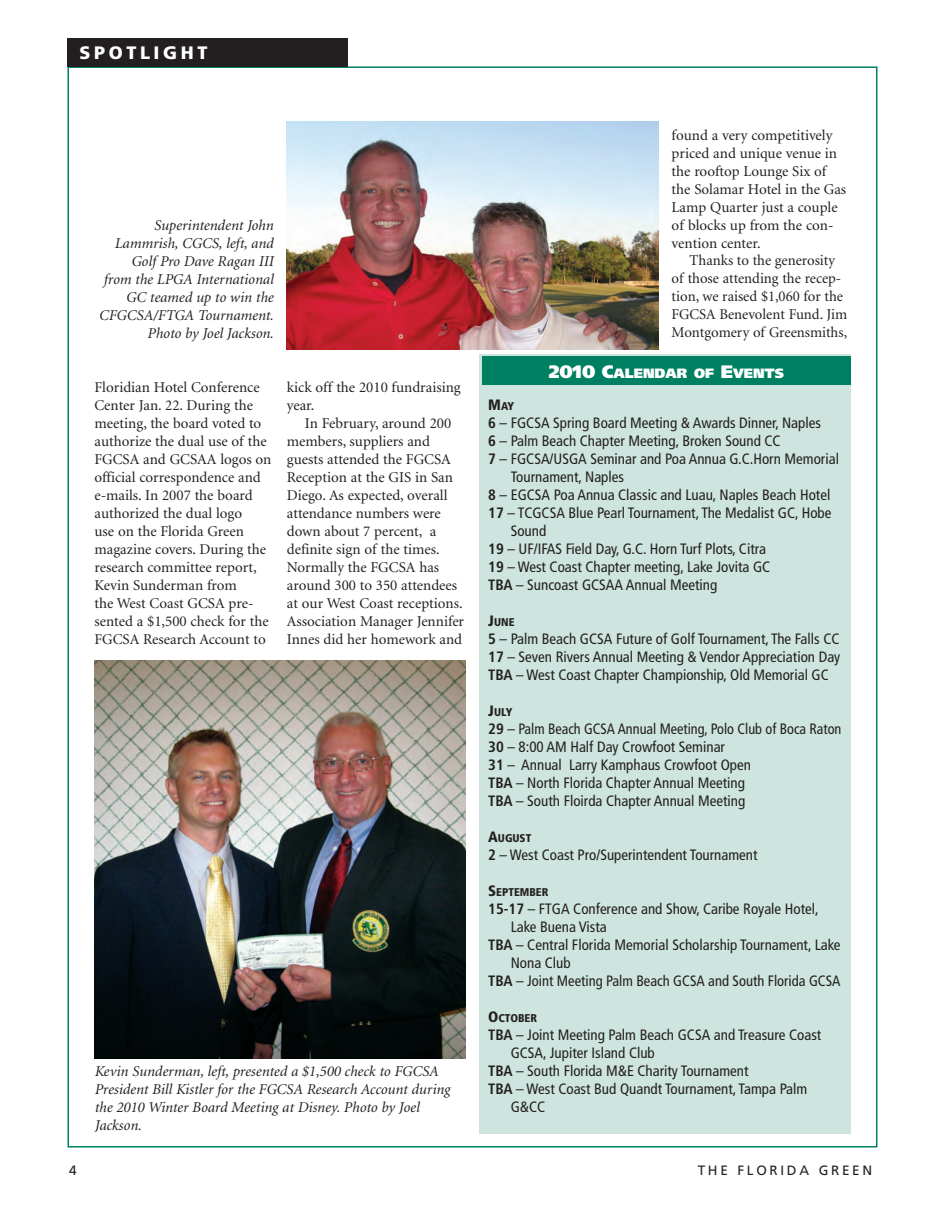
<style>
.page{position:relative;width:945px;height:1215px;background:#fff}
.page>*{position:absolute;margin:0;border:0;box-sizing:border-box;transform-origin:0 0}
.t1{font:900 18px "Frutiger";letter-spacing:.2em;color:#fff}
.t2{font:condensed 15px/18px "Frutiger";color:#231f20;text-align:justify}
.t3{font:15px/18px "Minion";color:#231f20}
.t4{font:italic 15px/18px "Minion";color:#231f20;text-align:right}
.t5{font:900 13.5px "Frutiger";color:#fff}
.t6{font:13.5px "Frutiger";letter-spacing:.2em;color:#231f20}
.t7{font:900 condensed 11.25px "Frutiger";color:#231f20}
.s1{font-size:18px}
.s2{font-size:15px}
.s3{font-weight:700}
</style>
<div class="page">
<div style="left:68px;top:66px;width:810px;height:1082px;background:#fff;border:2px solid #008062"></div>
<div style="left:68px;top:38px;width:280px;height:28px;background:#231f20"></div>
<div style="left:479px;top:355px;width:371px;height:779px;background:#cee4de"></div>
<div style="left:482px;top:356px;width:368px;height:29px;background:#008062"></div>
<img style="left:287px;top:122px;width:371px;height:228px">
<img style="left:94px;top:660px;width:372px;height:398px">
<p class="t1" style="left:80px;top:42px;width:129px">SPOTLIGHT</p>
<p class="t4" style="left:99px;top:216px;width:176px">Superintendent John<br>Lammrish, CGCS, left, and<br>Golf Pro Dave Ragan III<br>from the LPGA International<br>GC teamed up to win the<br>CFGCSA/FTGA Tournament.<br>Photo by Joel Jackson.</p>
<p class="t3" style="left:94px;top:378px;width:179px">Floridian Hotel Conference<br>Center Jan. 22. During the meeting, the board voted to authorize the dual use of the<br>FGCSA and GCSAA logos on official correspondence and e-mails. In 2007 the board authorized the dual logo<br>use on the Florida Green magazine covers. During the research committee report,<br>Kevin Sunderman from<br>the West Coast GCSA pre&shy;sented a $1,500 check for the<br>FGCSA Research Account to</p>
<p class="t3" style="left:287px;top:378px;width:175px">kick off the 2010 fundraising year.</p>
<p class="t3" style="left:287px;top:414px;width:179px;text-indent:18px">In February, around 200 members, suppliers and guests attended the FGCSA<br>Reception at the GIS in San<br>Diego. As expected, overall attendance numbers were down about 7 percent, a definite sign of the times.<br>Normally the FGCSA has around 300 to 350 attendees at our West Coast receptions.<br>Association Manager Jennifer<br>Innes did her homework and</p>
<p class="t4" style="left:94px;top:1062px;width:357px;text-align:left">Kevin Sunderman, left, presented a $1,500 check to FGCSA President Bill Kistler for the FGCSA Research Account during the 2010 Winter Board Meeting at Disney. Photo by Joel Jackson.</p>
<p class="t3" style="left:672px;top:126px;width:176px">found a very competitively priced and unique venue in the rooftop Lounge Six of the Solamar Hotel in the Gas<br>Lamp Quarter just a couple of blocks up from the con&shy;vention center.</p>
<p class="t3" style="left:672px;top:252px;width:177px;text-align:center">Thanks to the generosity<br>of those attending the recep&shy;tion, we raised $1,060 for the<br>FGCSA Benevolent Fund. Jim<br>Montgomery of Greensmiths,</p>
<p class="t5" style="left:549px;top:365px;width:237px"><span class="s1">2010 C</span>ALENDAR OF <span class="s1">E</span>VENTS</p>
<p class="t7" style="left:488px;top:399px;width:27px"><span class="s2">M</span>AY</p>
<p class="t2" style="left:488px;top:413px;width:334px"><span class="s3">6</span> – FGCSA Spring Board Meeting &amp; Awards Dinner, Naples</p>
<p class="t2" style="left:488px;top:431px;width:294px"><span class="s3">6</span> – Palm Beach Chapter Meeting, Broken Sound CC</p>
<p class="t2" style="left:488px;top:449px;width:352px"><span class="s3">7</span> – FGCSA/USGA Seminar and Poa Annua G.C.Horn Memorial</p>
<p class="t2" style="left:511px;top:467px;width:115px">Tournament, Naples</p>
<p class="t2" style="left:488px;top:485px;width:344px"><span class="s3">8</span> – EGCSA Poa Annua Classic and Luau, Naples Beach Hotel</p>
<p class="t2" style="left:488px;top:503px;width:345px"><span class="s3">17</span> – TCGCSA Blue Pearl Tournament, The Medalist GC, Hobe</p>
<p class="t2" style="left:511px;top:521px;width:37px">Sound</p>
<p class="t2" style="left:488px;top:539px;width:279px"><span class="s3">19</span> – UF/IFAS Field Day, G.C. Horn Turf Plots, Citra</p>
<p class="t2" style="left:488px;top:557px;width:284px"><span class="s3">19</span> – West Coast Chapter meeting, Lake Jovita GC</p>
<p class="t2" style="left:488px;top:575px;width:231px"><span class="s3">TBA</span> – Suncoast GCSAA Annual Meeting</p>
<p class="t7" style="left:488px;top:615px;width:28px"><span class="s2">J</span>UNE</p>
<p class="t2" style="left:488px;top:629px;width:354px"><span class="s3">5</span> – Palm Beach GCSA Future of Golf Tournament, The Falls CC <span class="s3">17</span> – Seven Rivers Annual Meeting &amp; Vendor Appreciation Day <span class="s3">TBA</span> – West Coast Chapter Championship, Old Memorial GC</p>
<p class="t7" style="left:488px;top:705px;width:26px"><span class="s2">J</span>ULY</p>
<p class="t2" style="left:488px;top:719px;width:355px;text-align:left"><span class="s3">29</span> – Palm Beach GCSA Annual Meeting, Polo Club of Boca Raton <span class="s3">30</span> – 8:00 AM Half Day Crowfoot Seminar<br><span class="s3">31</span> – Annual Larry Kamphaus Crowfoot Open<br><span class="s3">TBA</span> – North Florida Chapter Annual Meeting<br><span class="s3">TBA</span> – South Floirda Chapter Annual Meeting</p>
<p class="t7" style="left:488px;top:831px;width:45px"><span class="s2">A</span>UGUST</p>
<p class="t2" style="left:488px;top:845px;width:271px"><span class="s3">2</span> – West Coast Pro/Superintendent Tournament</p>
<p class="t7" style="left:488px;top:885px;width:62px"><span class="s2">S</span>EPTEMBER</p>
<p class="t2" style="left:488px;top:899px;width:332px"><span class="s3">15-17</span> – FTGA Conference and Show, Caribe Royale Hotel,</p>
<p class="t2" style="left:511px;top:917px;width:98px">Lake Buena Vista</p>
<p class="t2" style="left:488px;top:935px;width:354px"><span class="s3">TBA</span> – Central Florida Memorial Scholarship Tournament, Lake</p>
<p class="t2" style="left:511px;top:953px;width:62px">Nona Club</p>
<p class="t2" style="left:488px;top:971px;width:354px"><span class="s3">TBA</span> – Joint Meeting Palm Beach GCSA and South Florida GCSA</p>
<p class="t7" style="left:488px;top:1011px;width:50px"><span class="s2">O</span>CTOBER</p>
<p class="t2" style="left:488px;top:1025px;width:335px"><span class="s3">TBA</span> – Joint Meeting Palm Beach GCSA and Treasure Coast</p>
<p class="t2" style="left:511px;top:1043px;width:146px">GCSA, Jupiter Island Club</p>
<p class="t2" style="left:488px;top:1061px;width:262px"><span class="s3">TBA</span> – South Florida M&amp;E Charity Tournament</p>
<p class="t2" style="left:488px;top:1079px;width:320px"><span class="s3">TBA</span> – West Coast Bud Quandt Tournament, Tampa Palm</p>
<p class="t2" style="left:511px;top:1097px;width:36px">G&amp;CC</p>
<p class="t6" style="left:69px;top:1162px;width:9px">4</p>
<p class="t6" style="left:698px;top:1162px;width:176px">THE FLORIDA GREEN</p>
</div>
